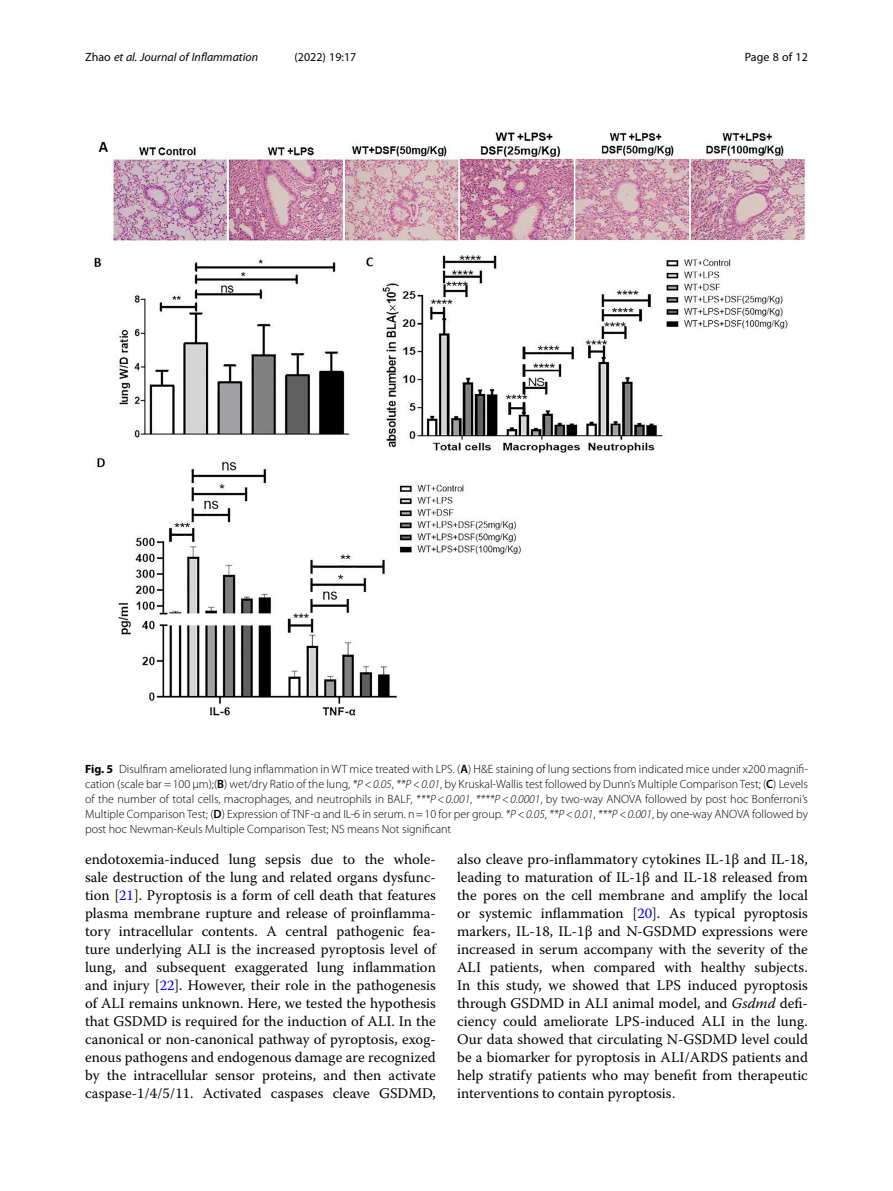
<style>
.page{position:relative;width:893px;height:1191px;background:#fff}
.page>*{position:absolute;margin:0;border:0;box-sizing:border-box;transform-origin:0 0}
.Body_Text{font:14.7px/18px "Warnock Pro";color:#000;text-align:justify}
.Figure_Caption{font:300 12px/15px "Myriad Pro";color:#000;text-align:justify}
.t1{font:italic 12px "Myriad Pro";color:#000}
.t2{font:12px "Myriad Pro Regular 3";color:#000}
.t3{font:12px "Myriad Pro";color:#000}
.s1{font-family:"Myriad Pro Regular 3";font-style:normal}
.s2{font-weight:700}
.s3{font-weight:600}
.s4{font-style:italic}
.s5{color:#00f}
</style>
<div class="page">
<img style="left:94px;top:131px;width:712px;height:585px">
<p class="t1" style="left:85px;top:50px;width:175px"><span class="s1">Zhao</span> et al. Journal of Inflammation</p>
<p class="t2" style="left:295px;top:50px;width:63px">(2022) 19:17</p>
<p class="t3" style="left:745px;top:50px;width:65px">Page 8 of 12</p>
<p class="Figure_Caption" style="left:85px;top:761px;width:724px"><span class="s2">Fig. 5</span> Disulfiram ameliorated lung inflammation in WT mice treated with LPS. (<span class="s3">A</span>) H&amp;E staining of lung sections from indicated mice under x200 magnifi&shy;cation (scale bar =100 μm);(<span class="s3">B</span>) wet/dry Ratio of the lung, <span class="s4">*P&lt;0.05</span>, <span class="s4">**P&lt;0.01</span>, by Kruskal-Wallis test followed by Dunn’s Multiple Comparison Test; (<span class="s3">C</span>) Levels of the number of total cells, macrophages, and neutrophils in BALF, <span class="s4">***P&lt;0.001</span>, <span class="s4">****P&lt;0.0001</span>, by two-way ANOVA followed by post hoc Bonferroni’s Multiple Comparison Test; (<span class="s3">D</span>) Expression of TNF-α and IL-6 in serum. n=10 for per group. <span class="s4">*P&lt;0.05</span>, <span class="s4">**P&lt;0.01</span>, <span class="s4">***P&lt;0.001</span>, by one-way ANOVA followed by post hoc Newman-Keuls Multiple Comparison Test; NS means Not significant</p>
<p class="Body_Text" style="left:85px;top:850px;width:352px">endotoxemia-induced lung sepsis due to the whole&shy;sale destruction of the lung and related organs dysfunc&shy;tion [<span class="s5">21</span>]. Pyroptosis is a form of cell death that features plasma membrane rupture and release of proinflamma&shy;tory intracellular contents. A central pathogenic fea&shy;ture underlying ALI is the increased pyroptosis level of lung, and subsequent exaggerated lung inflammation and injury [<span class="s5">22</span>]. However, their role in the pathogenesis of ALI remains unknown. Here, we tested the hypothesis that GSDMD is required for the induction of ALI. In the canonical or non-canonical pathway of pyroptosis, exog&shy;enous pathogens and endogenous damage are recognized by the intracellular sensor proteins, and then activate caspase-1/4/5/11. Activated caspases cleave GSDMD,</p>
<p class="Body_Text" style="left:457px;top:850px;width:352px">also cleave pro-inflammatory cytokines IL-1β and IL-18, leading to maturation of IL-1β and IL-18 released from the pores on the cell membrane and amplify the local or systemic inflammation [<span class="s5">20</span>]. As typical pyroptosis markers, IL-18, IL-1β and N-GSDMD expressions were increased in serum accompany with the severity of the ALI patients, when compared with healthy subjects.<br>In this study, we showed that LPS induced pyroptosis through GSDMD in ALI animal model, and <span class="s4">Gsdmd</span> defi&shy;ciency could ameliorate LPS-induced ALI in the lung.<br>Our data showed that circulating N-GSDMD level could be a biomarker for pyroptosis in ALI/ARDS patients and help stratify patients who may benefit from therapeutic interventions to contain pyroptosis.</p>
</div>
